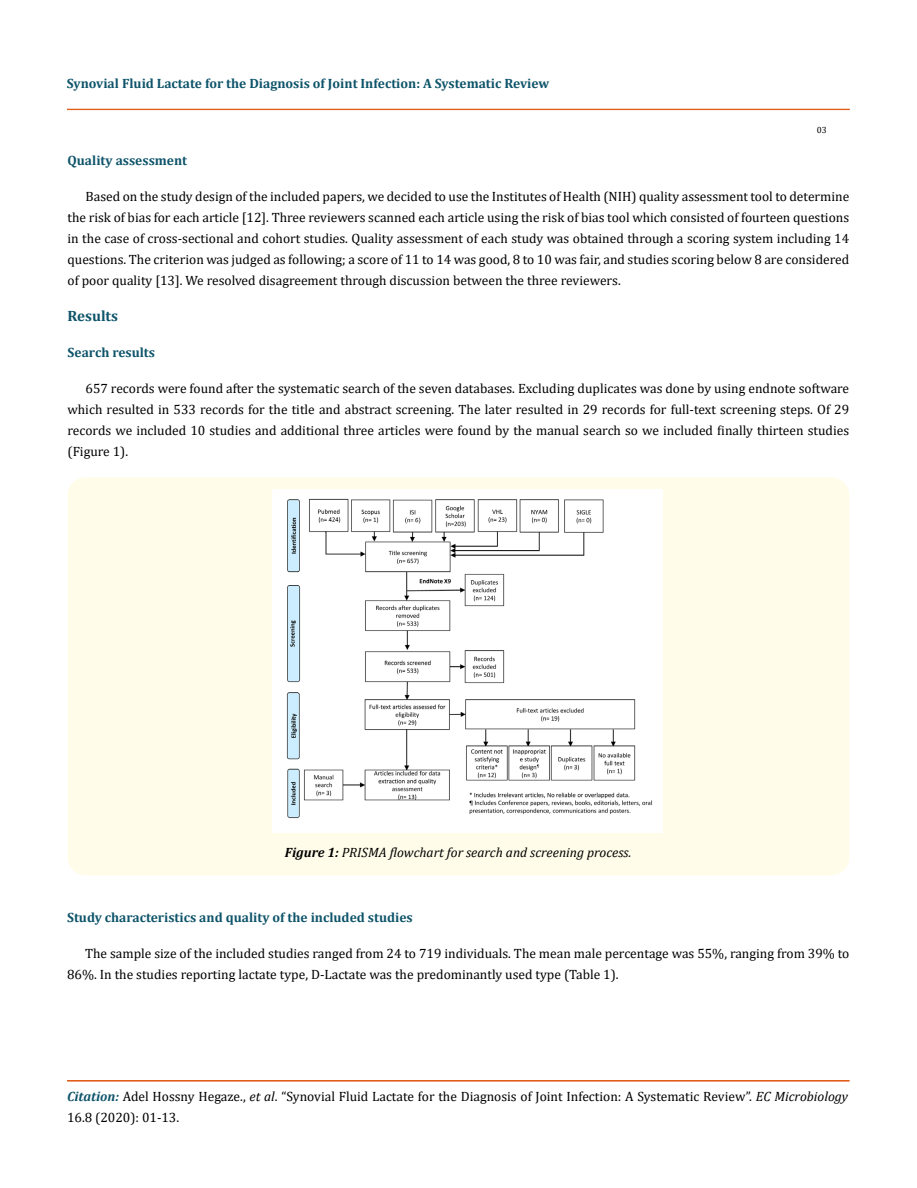
<style>
.page{position:relative;width:917px;height:1188px;background:#fff}
.page>*{position:absolute;margin:0;border:0;box-sizing:border-box;transform-origin:0 0}
.t1{font:700 15px "Cambria";color:#0e546a}
.t2{font:13.5px/21px "Cambria";color:#000}
.t3{font:700 13.5px "Cambria";color:#0e546a}
.t4{font:italic 13.5px "Cambria";color:#000}
.t5{font:9px "Cambria";color:#000}
.s1{font-weight:700}
.s2{font-weight:700;font-style:italic;color:#0e546a}
.s3{font-style:italic}
</style>
<div class="page">
<div style="left:67px;top:109px;width:782px;height:1px;border:1px solid #e05d1a"></div>
<div style="left:68px;top:477px;width:781px;height:398px;background:#fffde9;border-radius:18px"></div>
<img style="left:272px;top:489px;width:390px;height:343px">
<p class="t3" style="left:67px;top:74px;width:484px">Synovial Fluid Lactate for the Diagnosis of Joint Infection: A Systematic Review</p>
<p class="t5" style="left:816px;top:124px;width:11px">03</p>
<p class="t3" style="left:68px;top:150px;width:121px">Quality assessment</p>
<p class="t2" style="left:68px;top:185px;width:783px;text-align:justify;text-indent:18px">Based on the study design of the included papers, we decided to use the Institutes of Health (NIH) quality assessment tool to determine the risk of bias for each article [12]. Three reviewers scanned each article using the risk of bias tool which consisted of fourteen questions in the case of cross-sectional and cohort studies. Quality assessment of each study was obtained through a scoring system including 14 questions. The criterion was judged as following; a score of 11 to 14 was good, 8 to 10 was fair, and studies scoring below 8 are considered of poor quality [13]. We resolved disagreement through discussion between the three reviewers.</p>
<p class="t1" style="left:68px;top:305px;width:52px">Results</p>
<p class="t3" style="left:68px;top:342px;width:89px">Search results</p>
<p class="t2" style="left:68px;top:377px;width:783px;text-align:justify;text-indent:18px">657 records were found after the systematic search of the seven databases. Excluding duplicates was done by using endnote software which resulted in 533 records for the title and abstract screening. The later resulted in 29 records for full-text screening steps. Of 29 records we included 10 studies and additional three articles were found by the manual search so we included finally thirteen studies (Figure 1).</p>
<p class="t4" style="left:285px;top:842px;width:348px"><span class="s1">Figure 1:</span> PRISMA flowchart for search and screening process.</p>
<p class="t3" style="left:67px;top:907px;width:347px">Study characteristics and quality of the included studies</p>
<p class="t2" style="left:67px;top:942px;width:783px;text-indent:18px">The sample size of the included studies ranged from 24 to 719 individuals. The mean male percentage was 55%, ranging from 39% to<br>86%. In the studies reporting lactate type, D-Lactate was the predominantly used type (Table 1).</p>
<p class="t2" style="left:67px;top:1086px;width:782px"><span class="s2">Citation:</span> Adel Hossny Hegaze., <span class="s3">et al</span>. “Synovial Fluid Lactate for the Diagnosis of Joint Infection: A Systematic Review”. <span class="s3">EC Microbiology<br></span>16.8 (2020): 01-13.</p>
</div>
